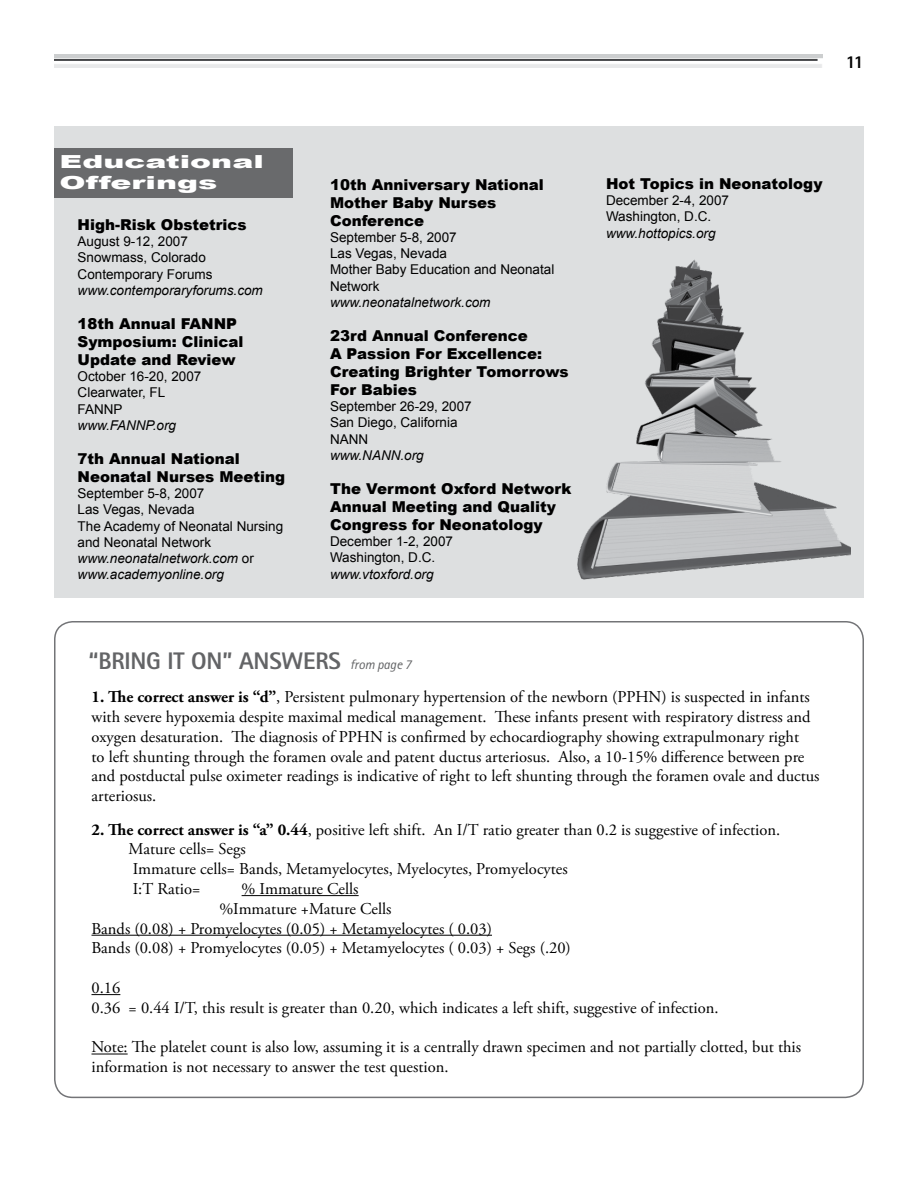
<style>
.page{position:relative;width:918px;height:1188px;background:#fff}
.page>*{position:absolute;margin:0;border:0;box-sizing:border-box;transform-origin:0 0}
.t1{font:800 24px "Agfa Rotis Sans Serif";letter-spacing:-.01em;color:#636466}
.t2{font:900 18px/21.6px "Arial";color:#fff;scale:1.75 1}
.t3{font:800 18px "Agfa Rotis Sans Serif";color:#000}
.t4{font:16.5px/19.8px "Adobe Garamond Pro";color:#000}
.t5{font:900 15px/18px "Arial";color:#000}
.t6{font:13.5px/16.2px "Arial";color:#000}
.t7{font:italic 13.5px "Arial";color:#000}
.s1{font-style:italic}
.s2{font-weight:400;font-style:italic;font-size:13.5px}
.s3{font-weight:700}
</style>
<div class="page">
<img style="left:54px;top:54px;width:768px;height:14px">
<hr style="left:242px;top:895px;width:117px;height:1px;background:#000">
<hr style="left:92px;top:935px;width:400px;height:1px;background:#000">
<svg style="left:92px;top:994px;width:28px;height:1px"></svg>
<hr style="left:92px;top:1054px;width:36px;height:1px;background:#000">
<div style="left:55px;top:126px;width:809px;height:472px;background:#dddfe0"></div>
<div style="left:54px;top:149px;width:239px;height:49px;background:#696a6c"></div>
<img style="left:577px;top:259px;width:274px;height:321px">
<p class="t3" style="left:846px;top:51px;width:20px">11</p>
<p class="t2" style="left:60px;top:151px;width:118px">Educational<br>Offerings</p>
<p class="t5" style="left:78px;top:216px;width:171px">High-Risk Obstetrics</p>
<p class="t6" style="left:78px;top:233px;width:137px">August 9-12, 2007<br>Snowmass, Colorado<br>Contemporary Forums</p>
<p class="t7" style="left:78px;top:283px;width:187px">www.contemporaryforums.com</p>
<p class="t5" style="left:78px;top:315px;width:167px">18th Annual FANNP<br>Symposium: Clinical<br>Update and Review</p>
<p class="t6" style="left:78px;top:368px;width:125px">October 16-20, 2007<br>Clearwater, FL<br>FANNP</p>
<p class="t7" style="left:78px;top:418px;width:100px">www.FANNP.org</p>
<p class="t5" style="left:78px;top:450px;width:209px">7th Annual National<br>Neonatal Nurses Meeting</p>
<p class="t6" style="left:78px;top:485px;width:207px">September 5-8, 2007<br>Las Vegas, Nevada<br>The Academy of Neonatal Nursing and Neonatal Network <span class="s1">www.neonatalnetwork.com</span> or <span class="s1">www.academyonline.org</span></p>
<p class="t5" style="left:330px;top:176px;width:215px">10th Anniversary National<br>Mother Baby Nurses<br>Conference</p>
<p class="t6" style="left:330px;top:229px;width:226px">September 5-8, 2007<br>Las Vegas, Nevada<br>Mother Baby Education and Neonatal<br>Network</p>
<p class="t7" style="left:330px;top:295px;width:162px">www.neonatalnetwork.com</p>
<p class="t5" style="left:330px;top:327px;width:240px">23rd Annual Conference<br>A Passion For Excellence:<br>Creating Brighter Tomorrows<br>For Babies</p>
<p class="t6" style="left:330px;top:398px;width:143px">September 26-29, 2007<br>San Diego, California<br>NANN</p>
<p class="t7" style="left:330px;top:448px;width:95px">www.NANN.org</p>
<p class="t5" style="left:330px;top:480px;width:243px">The Vermont Oxford Network<br>Annual Meeting and Quality<br>Congress for Neonatology</p>
<p class="t6" style="left:330px;top:533px;width:125px">December 1-2, 2007<br>Washington, D.C.</p>
<p class="t7" style="left:330px;top:566px;width:105px">www.vtoxford.org</p>
<h1 class="t1" style="left:88px;top:646px;width:325px">“BRING IT ON” ANSWERS <span class="s2">from page 7</span></h1>
<p class="t5" style="left:606px;top:175px;width:218px">Hot Topics in Neonatology</p>
<p class="t6" style="left:606px;top:192px;width:125px">December 2-4, 2007<br>Washington, D.C.</p>
<p class="t7" style="left:606px;top:225px;width:111px">www.hottopics.org</p>
<p class="t4" style="left:92px;top:688px;width:730px"><span class="s3">1. The correct answer is “d”</span>, Persistent pulmonary hypertension of the newborn (PPHN) is suspected in infants with severe hypoxemia despite maximal medical management. These infants present with respiratory distress and oxygen desaturation. The diagnosis of PPHN is confirmed by echocardiography showing extrapulmonary right<br>to left shunting through the foramen ovale and patent ductus arteriosus. Also, a 10-15% difference between pre and postductal pulse oximeter readings is indicative of right to left shunting through the foramen ovale and ductus arteriosus.</p>
<p class="t4" style="left:129px;top:820px;width:653px;text-indent:-37px"><span class="s3">2. The correct answer is “a” 0.44</span>, positive left shift. An I/T ratio greater than 0.2 is suggestive of infection.<br>Mature cells= Segs<br>Immature cells= Bands, Metamyelocytes, Myelocytes, Promyelocytes<br>I:T Ratio=</p>
<p class="t4" style="left:242px;top:879px;width:119px">% Immature Cells</p>
<p class="t4" style="left:219px;top:899px;width:174px">%Immature +Mature Cells</p>
<p class="t4" style="left:92px;top:919px;width:402px">Bands (0.08) + Promyelocytes (0.05) + Metamyelocytes ( 0.03)</p>
<p class="t4" style="left:92px;top:939px;width:481px">Bands (0.08) + Promyelocytes (0.05) + Metamyelocytes ( 0.03) + Segs (.20)</p>
<p class="t4" style="left:92px;top:978px;width:629px">0.16<br>0.36 = 0.44 I/T, this result is greater than 0.20, which indicates a left shift, suggestive of infection.</p>
<p class="t4" style="left:92px;top:1038px;width:711px">Note: The platelet count is also low, assuming it is a centrally drawn specimen and not partially clotted, but this information is not necessary to answer the test question.</p>
</div>
